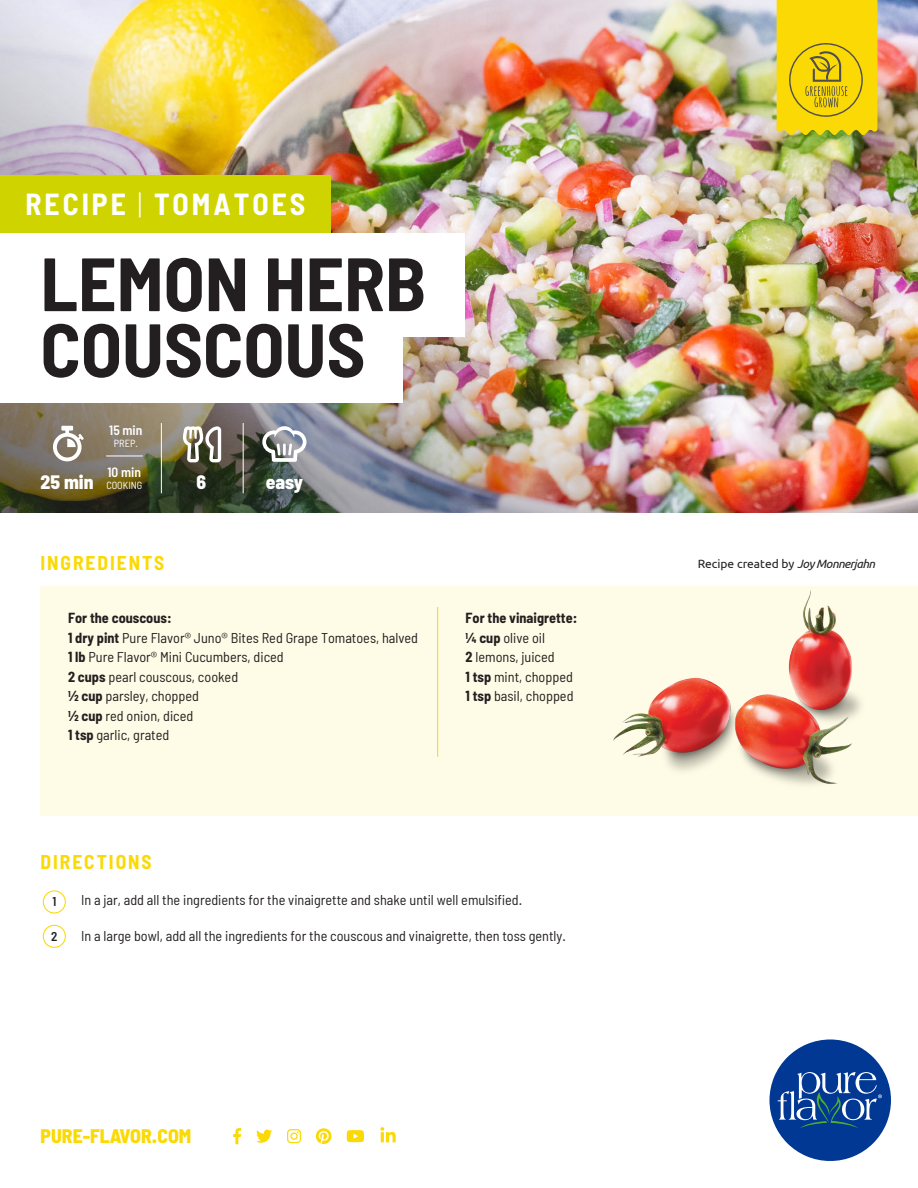
<style>
.page{position:relative;width:918px;height:1188px;background:#fff}
.page>*{position:absolute;margin:0;border:0;box-sizing:border-box;transform-origin:0 0}
.t1{font:700 semi-condensed 75.3px/65.8px "Barlow";color:#231f20}
.t2{font:700 semi-condensed 29.7px "Barlow";letter-spacing:.1em;color:#fff}
.t3{font:800 semi-condensed 19.65px "Barlow";color:#fbd905}
.t4{font:700 semi-condensed 19.5px "Barlow";letter-spacing:.1em;color:#fbd905}
.t5{font:800 semi-condensed 19.5px "Barlow";color:#fff}
.t6{font:semi-condensed 14.25px/19.5px "Barlow";color:#231f20}
.t7{font:600 semi-condensed 13.5px "Barlow";color:#fff}
.t8{font:600 semi-condensed 12.9px "Barlow";color:#231f20}
.t9{font:12px "Ubuntu";color:#231f20}
.t10{font:semi-condensed 10.35px "Barlow";color:#fff}
.s1{font-weight:300}
.s2{font-weight:700}
.s3{font-style:italic}
</style>
<div class="page">
<img style="left:0;top:0;width:918px;height:513px">
<div style="left:40px;top:587px;width:878px;height:229px;background:#fefbe6"></div>
<svg style="left:183px;top:426px;width:38px;height:36px"></svg>
<svg style="left:262px;top:426px;width:45px;height:36px"></svg>
<svg style="left:53px;top:426px;width:31px;height:35px"></svg>
<hr style="left:161px;top:423px;width:1px;height:70px;background:#fff">
<hr style="left:243px;top:423px;width:1px;height:70px;background:#fff">
<hr style="left:106px;top:456px;width:37px;height:1px;background:#fff">
<div style="left:0;top:233px;width:464px;height:103px;background:#fff"></div>
<div style="left:0;top:299px;width:402px;height:103px;background:#fff"></div>
<div style="left:0;top:176px;width:331px;height:57px;background:#cfd400"></div>
<svg style="left:770px;top:1040px;width:121px;height:121px"></svg>
<svg style="left:777px;top:0;width:100px;height:135px;background:#edce0b"></svg>
<svg style="left:233px;top:1128px;width:131px;height:16px"></svg>
<svg style="left:381px;top:1127px;width:15px;height:15px"></svg>
<div style="left:43px;top:890px;width:23px;height:24px;border:1px solid #fbd905;border-radius:50%"></div>
<div style="left:43px;top:925px;width:23px;height:23px;border:1px solid #fbd905;border-radius:50%"></div>
<img style="left:590px;top:586px;width:290px;height:199px">
<hr style="left:437px;top:607px;width:1px;height:150px;background:#fbd905">
<h2 class="t2" style="left:26px;top:186px;width:281px">RECIPE <span class="s1">|</span> TOMATOES</h2>
<h1 class="t1" style="left:40px;top:249px;width:387px">LEMON HERB<br>COUSCOUS</h1>
<p class="t7" style="left:109px;top:422px;width:35px">15 min</p>
<p class="t10" style="left:114px;top:437px;width:25px">PREP.</p>
<p class="t7" style="left:108px;top:463px;width:35px">10 min</p>
<p class="t10" style="left:106px;top:479px;width:37px">COOKING</p>
<h3 class="t5" style="left:40px;top:470px;width:55px">25 min</h3>
<h3 class="t5" style="left:197px;top:470px;width:11px">6</h3>
<h3 class="t5" style="left:266px;top:470px;width:39px">easy</h3>
<h3 class="t4" style="left:40px;top:551px;width:125px">INGREDIENTS</h3>
<p class="t6" style="left:68px;top:608px;width:352px"><span class="s2">For the couscous:<br>1 dry pint</span> Pure Flavor® Juno® Bites Red Grape Tomatoes, halved<br><span class="s2">1 lb</span> Pure Flavor® Mini Cucumbers, diced<br><span class="s2">2 cups</span> pearl couscous, cooked<br><span class="s2">½ cup</span> parsley, chopped<br><span class="s2">½ cup</span> red onion, diced<br><span class="s2">1 tsp</span> garlic, grated</p>
<p class="t6" style="left:466px;top:608px;width:113px"><span class="s2">For the vinaigrette: ¼ cup</span> olive oil<br><span class="s2">2</span> lemons, juiced<br><span class="s2">1 tsp</span> mint, chopped<br><span class="s2">1 tsp</span> basil, chopped</p>
<h3 class="t4" style="left:40px;top:849px;width:113px">DIRECTIONS</h3>
<p class="t8" style="left:52px;top:894px;width:5px">1</p>
<p class="t8" style="left:51px;top:928px;width:8px">2</p>
<p class="t6" style="left:81px;top:890px;width:443px">In a jar, add all the ingredients for the vinaigrette and shake until well emulsified.</p>
<p class="t6" style="left:81px;top:926px;width:486px">In a large bowl, add all the ingredients for the couscous and vinaigrette, then toss gently.</p>
<h3 class="t3" style="left:40px;top:1124px;width:152px">PURE-FLAVOR.COM</h3>
<p class="t9" style="left:698px;top:556px;width:179px">Recipe created by <span class="s3">Joy Monnerjahn</span></p>
</div>
